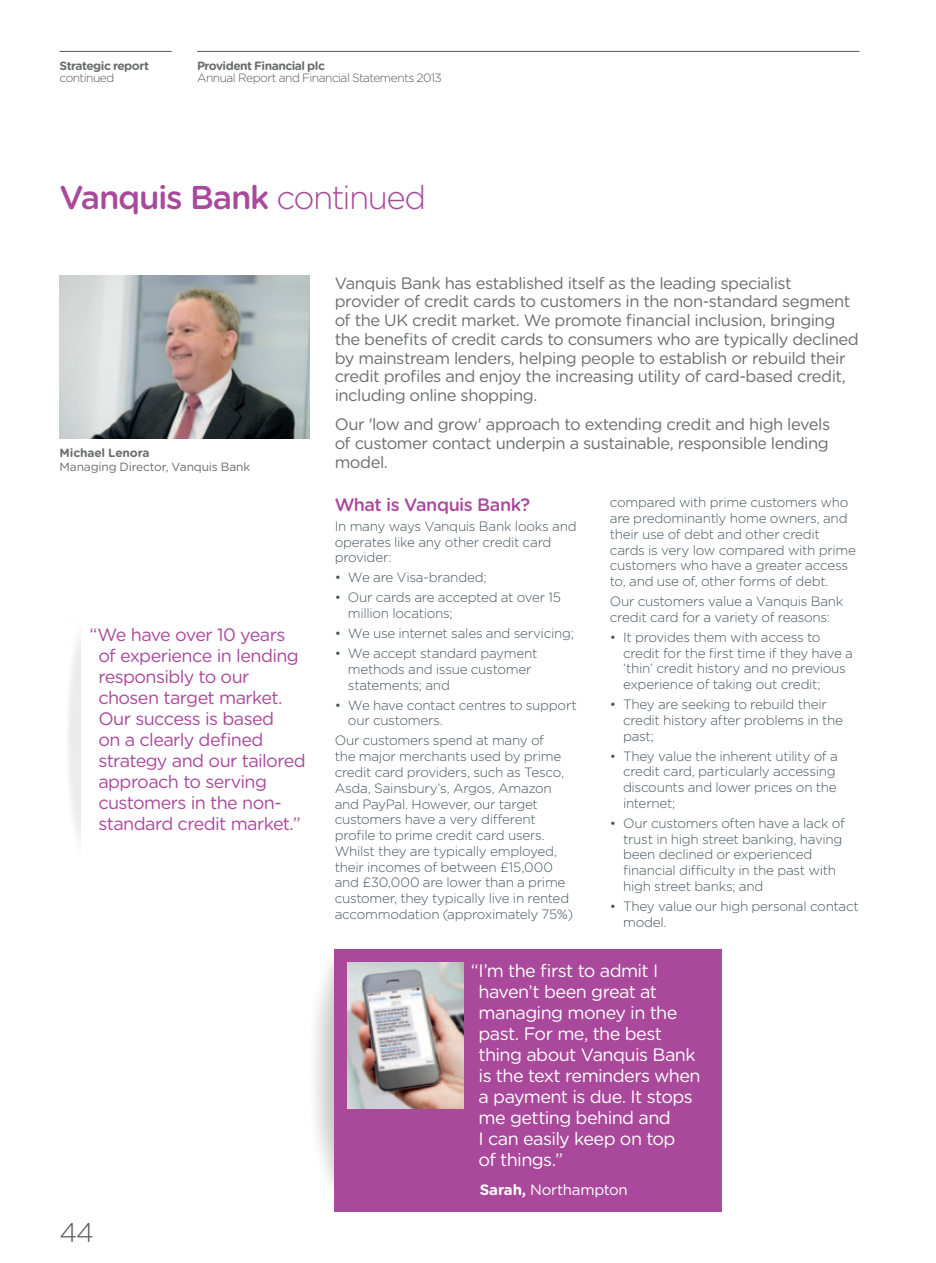
<style>
.page{position:relative;width:936px;height:1263px;background:#fff}
.page>*{position:absolute;margin:0;border:0;box-sizing:border-box;transform-origin:0 0}
.t1{font:500 33px "Gotham Rounded";letter-spacing:-.04em;color:#aa499b}
.t2{font:300 27px "Gotham Rounded";color:#57585a}
.t3{font:18px/21px "Gotham Rounded";letter-spacing:-.035em;color:#aa499b}
.t4{font:18px/21px "Gotham Rounded";letter-spacing:-.03em;color:#fff}
.t5{font:500 18px "Gotham Rounded";letter-spacing:-.025em;color:#aa499b}
.t6{font:16.5px/18.8px "Gotham Rounded";letter-spacing:-.03em;color:#6c6d70}
.t7{font:15px "Gotham Rounded";letter-spacing:-.015em;color:#fff}
.t8{font:300 13.5px/15.8px "Gotham Rounded";letter-spacing:-.02em;color:#45555f}
.t9{font:300 12px "Gotham Rounded";letter-spacing:-.045em;color:#57585a}
.t10{font:700 12px "Gotham Rounded";letter-spacing:-.04em;color:#6c6d70}
.t11{font:12px "Gotham Rounded";letter-spacing:-.01em;color:#6c6d70}
.t12{font:700 12px "Gotham Rounded";letter-spacing:-.01em;color:#6c6d70}
.s1{font-weight:300}
.s2{font-weight:700}
</style>
<div class="page">
<img style="left:60px;top:276px;width:249px;height:163px">
<hr style="left:60px;top:51px;width:111px;height:1px;background:#57585a">
<hr style="left:197px;top:51px;width:662px;height:1px;background:#57585a">
<div style="left:334px;top:950px;width:387px;height:262px;background:#aa499b"></div>
<img style="left:347px;top:962px;width:116px;height:146px">
<p class="t10" style="left:60px;top:57px;width:91px">Strategic report</p>
<p class="t9" style="left:60px;top:70px;width:56px">continued</p>
<p class="t10" style="left:197px;top:57px;width:129px">Provident Financial plc</p>
<p class="t9" style="left:197px;top:70px;width:246px">Annual Report and Financial Statements 2013</p>
<h1 class="t1" style="left:60px;top:173px;width:368px">Vanquis Bank <span class="s1">continued</span></h1>
<p class="t12" style="left:60px;top:444px;width:92px">Michael Lenora</p>
<p class="t11" style="left:60px;top:458px;width:192px">Managing Director, Vanquis Bank</p>
<h3 class="t3" style="left:98px;top:624px;width:209px;text-indent:-9px">“We have over 10 years of experience in lending responsibly to our chosen target market.<br>Our success is based<br>on a clearly defined strategy and our tailored approach to serving customers in the non&shy;standard credit market.”</h3>
<h2 class="t2" style="left:60px;top:1214px;width:36px">44</h2>
<p class="t6" style="left:334px;top:273px;width:525px">Vanquis Bank has established itself as the leading specialist provider of credit cards to customers in the non-standard segment of the UK credit market. We promote financial inclusion, bringing the benefits of credit cards to consumers who are typically declined by mainstream lenders, helping people to establish or rebuild their credit profiles and enjoy the increasing utility of card-based credit, including online shopping.</p>
<p class="t6" style="left:334px;top:414px;width:497px;text-align:justify">Our 'low and grow' approach to extending credit and high levels of customer contact underpin a sustainable, responsible lending model.</p>
<h3 class="t5" style="left:334px;top:492px;width:197px">What is Vanquis Bank?</h3>
<p class="t8" style="left:334px;top:518px;width:243px">In many ways Vanquis Bank looks and operates like any other credit card provider:</p>
<p class="t8" style="left:334px;top:569px;width:153px">• We are Visa-branded;</p>
<p class="t8" style="left:348px;top:589px;width:215px;text-indent:-13px">• Our cards are accepted at over 15 million locations;</p>
<p class="t8" style="left:334px;top:625px;width:241px">• We use internet sales and servicing;</p>
<p class="t8" style="left:348px;top:645px;width:191px;text-indent:-13px">• We accept standard payment methods and issue customer statements; and</p>
<p class="t8" style="left:348px;top:696px;width:230px;text-indent:-13px">• We have contact centres to support our customers.</p>
<p class="t8" style="left:334px;top:732px;width:240px">Our customers spend at many of<br>the major merchants used by prime credit card providers, such as Tesco, Asda, Sainsbury’s, Argos, Amazon and PayPal. However, our target customers have a very different profile to prime credit card users.<br>Whilst they are typically employed, their incomes of between £15,000 and £30,000 are lower than a prime customer, they typically live in rented accommodation (approximately 75%)</p>
<p class="t8" style="left:609px;top:494px;width:248px">compared with prime customers who are predominantly home owners, and their use of debt and other credit cards is very low compared with prime customers who have a greater access to, and use of, other forms of debt.</p>
<p class="t8" style="left:609px;top:593px;width:235px">Our customers value a Vanquis Bank credit card for a variety of reasons:</p>
<p class="t8" style="left:623px;top:628px;width:231px;text-indent:-13px">• It provides them with access to credit for the first time if they have a ‘thin’ credit history and no previous experience of taking out credit;</p>
<p class="t8" style="left:623px;top:696px;width:221px;text-indent:-13px">• They are seeking to rebuild their credit history after problems in the past;</p>
<p class="t8" style="left:623px;top:747px;width:216px;text-indent:-13px">• They value the inherent utility of a credit card, particularly accessing discounts and lower prices on the internet;</p>
<p class="t8" style="left:623px;top:815px;width:223px;text-indent:-13px">• Our customers often have a lack of trust in high street banking, having been declined or experienced financial difficulty in the past with high street banks; and</p>
<p class="t8" style="left:623px;top:898px;width:237px;text-indent:-13px">• They value our high personal contact model.</p>
<h3 class="t4" style="left:478px;top:959px;width:224px;text-indent:-8px">“I’m the first to admit I haven’t been great at managing money in the past. For me, the best thing about Vanquis Bank is the text reminders when a payment is due. It stops me getting behind and<br>I can easily keep on top<br>of things.”</h3>
<p class="t7" style="left:480px;top:1179px;width:149px"><span class="s2">Sarah,</span> Northampton</p>
</div>
